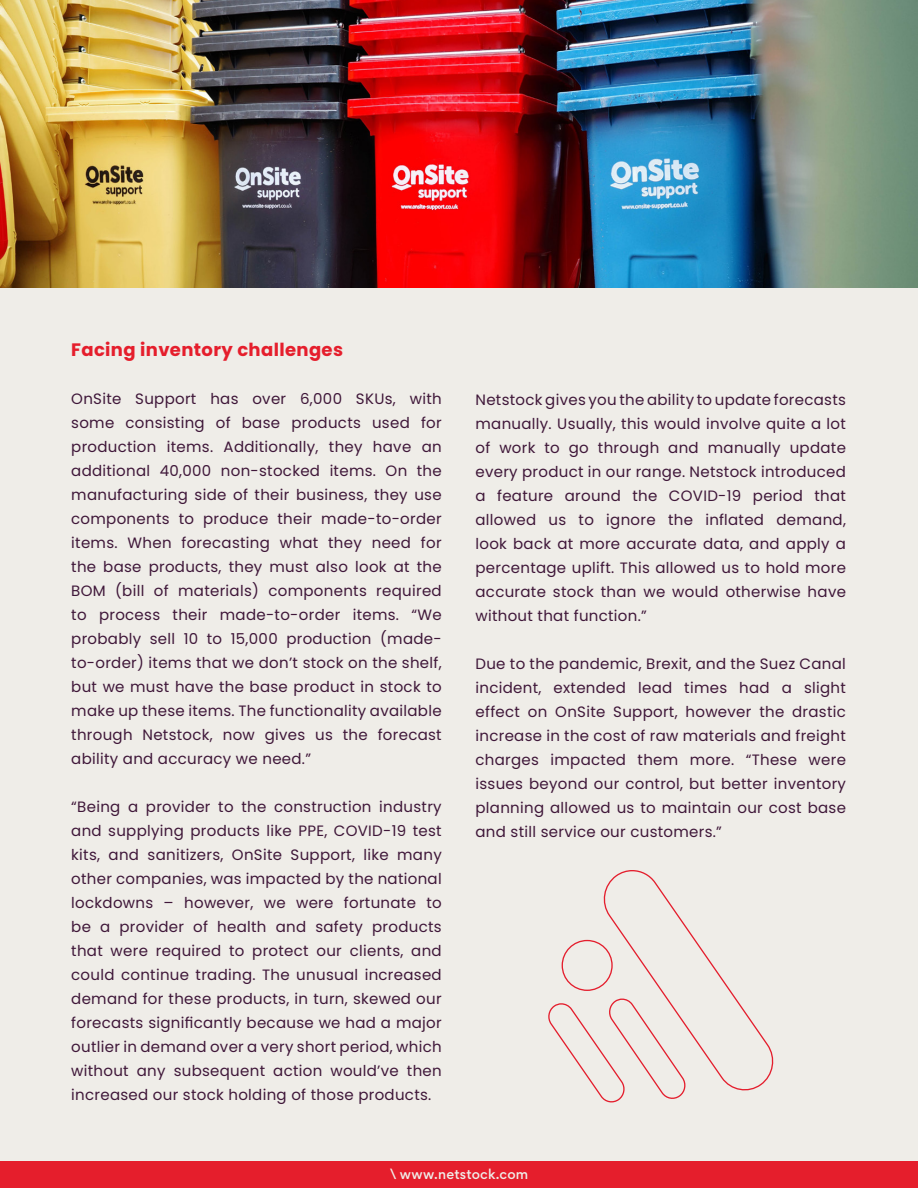
<style>
.page{position:relative;width:918px;height:1188px;background:#efede8}
.page>*{position:absolute;margin:0;border:0;box-sizing:border-box;transform-origin:0 0}
.t1{font:700 18px "Poppins";letter-spacing:.02em;color:#e51e2c}
.t2{font:15px/24px "Poppins";letter-spacing:.02em;color:#3f1739;text-align:justify}
.t3{font:500 12.75px "Gordita";letter-spacing:.015em;color:#efede8}
</style>
<div class="page">
<div style="left:0;top:1161px;width:918px;height:27px;background:#e51e2c"></div>
<img style="left:0;top:0;width:918px;height:288px">
<svg style="left:548px;top:870px;width:226px;height:233px"></svg>
<div style="left:562px;top:940px;width:51px;height:51px;border:1px solid #e41e2d;border-radius:50%"></div>
<p class="t1" style="left:71px;top:340px;width:273px">Facing inventory challenges</p>
<p class="t2" style="left:71px;top:387px;width:372px">OnSite Support has over 6,000 SKUs, with some consisting of base products used for production items. Additionally, they have an additional 40,000 non-stocked items. On the manufacturing side of their business, they use components to produce their made-to-order items. When forecasting what they need for the base products, they must also look at the BOM (bill of materials) components required to process their made-to-order items. “We probably sell 10 to 15,000 production (made&shy;to-order) items that we don’t stock on the shelf, but we must have the base product in stock to make up these items. The functionality available through Netstock, now gives us the forecast ability and accuracy we need.”</p>
<p class="t2" style="left:71px;top:795px;width:372px">“Being a provider to the construction industry and supplying products like PPE, COVID-19 test kits, and sanitizers, OnSite Support, like many other companies, was impacted by the national lockdowns – however, we were fortunate to be a provider of health and safety products that were required to protect our clients, and could continue trading. The unusual increased demand for these products, in turn, skewed our forecasts significantly because we had a major outlier in demand over a very short period, which without any subsequent action would’ve then increased our stock holding of those products.</p>
<p class="t2" style="left:476px;top:388px;width:372px">Netstock gives you the ability to update forecasts manually. Usually, this would involve quite a lot of work to go through and manually update every product in our range. Netstock introduced a feature around the COVID-19 period that allowed us to ignore the inflated demand, look back at more accurate data, and apply a percentage uplift. This allowed us to hold more accurate stock than we would otherwise have without that function.”</p>
<p class="t2" style="left:476px;top:652px;width:372px">Due to the pandemic, Brexit, and the Suez Canal incident, extended lead times had a slight effect on OnSite Support, however the drastic increase in the cost of raw materials and freight charges impacted them more. “These were issues beyond our control, but better inventory planning allowed us to maintain our cost base and still service our customers.”</p>
<p class="t3" style="left:390px;top:1165px;width:140px">\ www.netstock.com</p>
</div>
